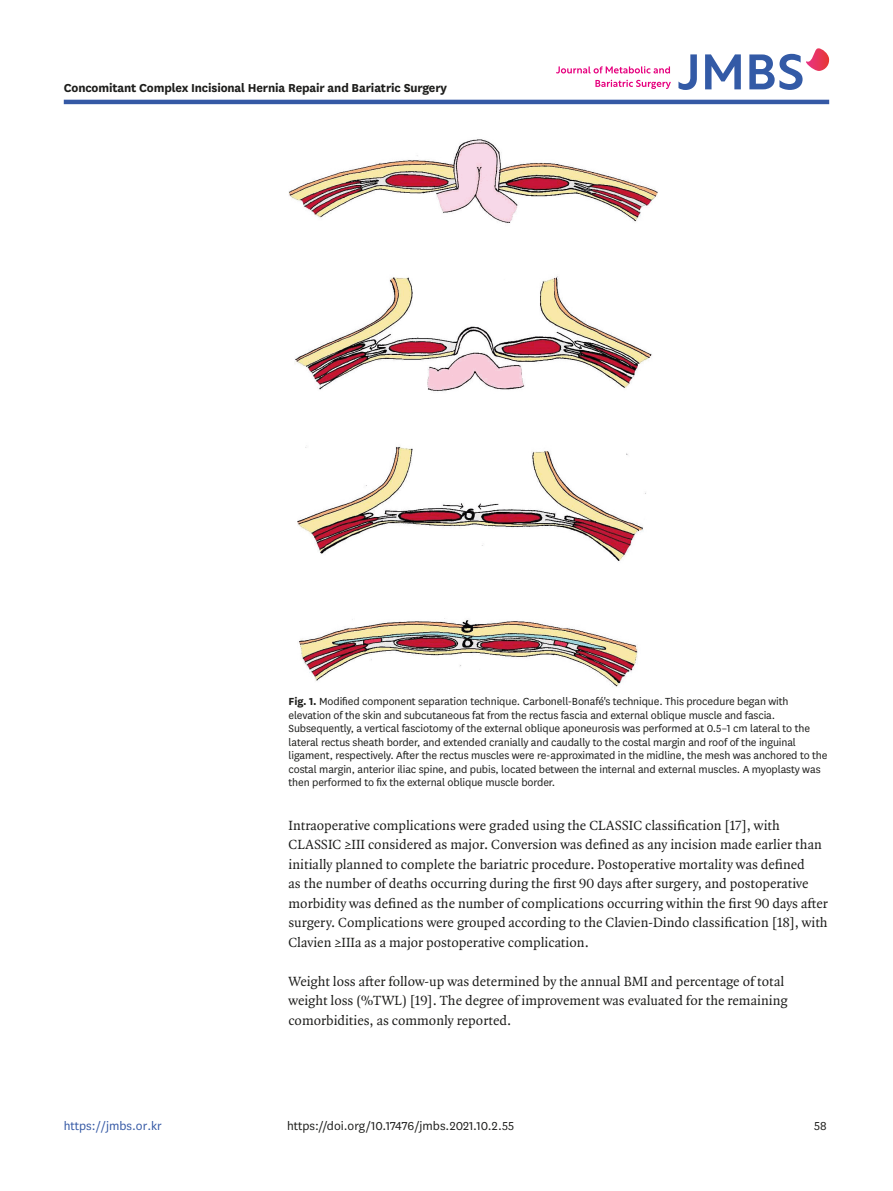
<style>
.page{position:relative;width:893px;height:1191px;background:#fff}
.page>*{position:absolute;margin:0;border:0;box-sizing:border-box;transform-origin:0 0}
.body_p{font:14.25px/19.5px "Quadraat OT";color:#1d1d1b}
.alt-title-type{font:700 13.5px "National";letter-spacing:-.01em;color:#1d1d1b}
.doi_running_footer{font:13.5px "National";color:#1d1d1b}
.t1{font:13.5px "National";color:#3559a5}
.fig_caption{font:12px/13.5px "National";letter-spacing:-.01em;color:#1d1d1b}
.s1{font-weight:700}
</style>
<div class="page">
<svg style="left:678px;top:48px;width:152px;height:42px"></svg>
<svg style="left:595px;top:80px;width:76px;height:9px"></svg>
<svg style="left:556px;top:66px;width:114px;height:7px"></svg>
<hr style="left:64px;top:100px;width:765px;height:4px;background:#3559a5">
<img style="left:289px;top:139px;width:369px;height:548px">
<p class="alt-title-type" style="left:64px;top:78px;width:385px">Concomitant Complex Incisional Hernia Repair and Bariatric Surgery</p>
<p class="fig_caption" style="left:289px;top:694px;width:540px"><span class="s1">Fig. 1.</span> Modified component separation technique. Carbonell-Bonafé's technique. This procedure began with elevation of the skin and subcutaneous fat from the rectus fascia and external oblique muscle and fascia.<br>Subsequently, a vertical fasciotomy of the external oblique aponeurosis was performed at 0.5–1 cm lateral to the lateral rectus sheath border, and extended cranially and caudally to the costal margin and roof of the inguinal ligament, respectively. After the rectus muscles were re-approximated in the midline, the mesh was anchored to the costal margin, anterior iliac spine, and pubis, located between the internal and external muscles. A myoplasty was then performed to fix the external oblique muscle border.</p>
<p class="t1" style="left:64px;top:1116px;width:100px">https://jmbs.or.kr</p>
<p class="body_p" style="left:289px;top:815px;width:541px">Intraoperative complications were graded using the CLASSIC classification [17], with CLASSIC ≥III considered as major. Conversion was defined as any incision made earlier than initially planned to complete the bariatric procedure. Postoperative mortality was defined<br>as the number of deaths occurring during the first 90 days after surgery, and postoperative morbidity was defined as the number of complications occurring within the first 90 days after surgery. Complications were grouped according to the Clavien-Dindo classification [18], with Clavien ≥IIIa as a major postoperative complication.</p>
<p class="body_p" style="left:289px;top:971px;width:501px">Weight loss after follow-up was determined by the annual BMI and percentage of total weight loss (%TWL) [19]. The degree of improvement was evaluated for the remaining comorbidities, as commonly reported.</p>
<p class="doi_running_footer" style="left:287px;top:1116px;width:229px">https://doi.org/10.17476/jmbs.2021.10.2.55</p>
<p class="doi_running_footer" style="left:814px;top:1116px;width:14px">58</p>
</div>
